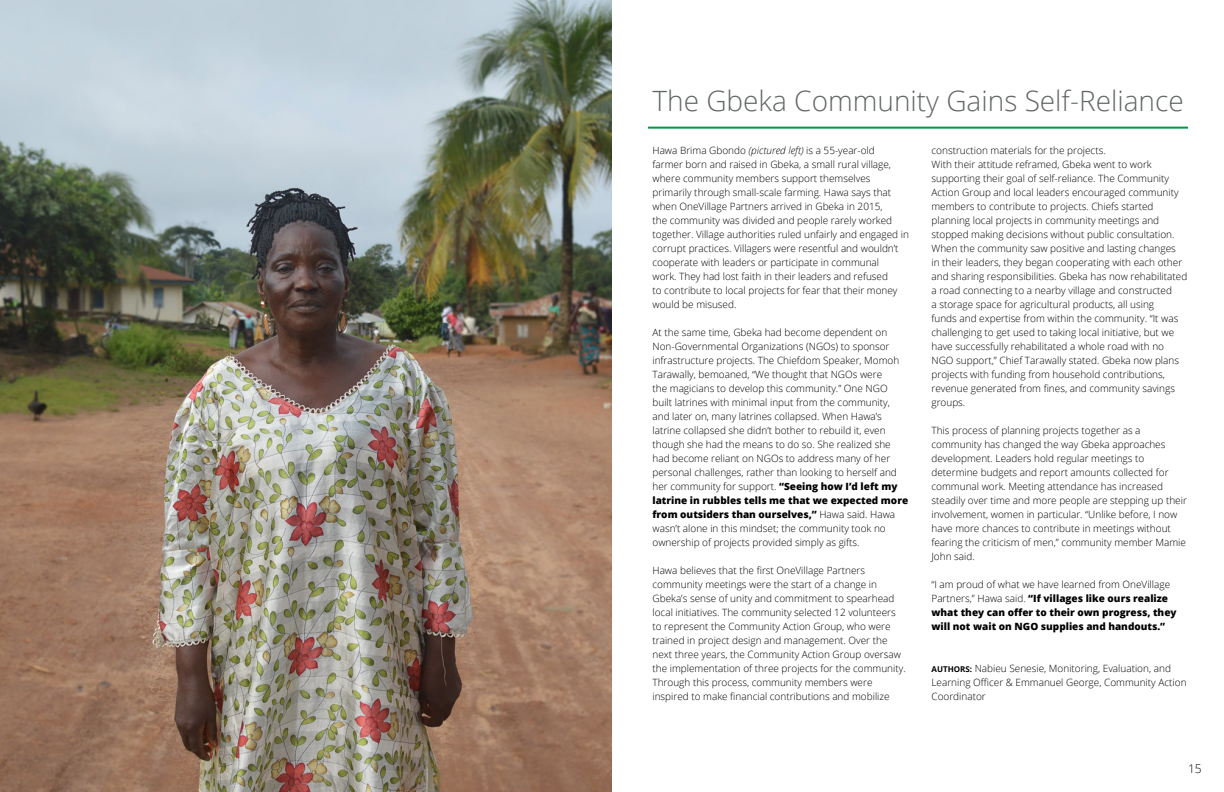
<style>
.page{position:relative;width:1224px;height:792px;background:#fff}
.page>*{position:absolute;margin:0;border:0;box-sizing:border-box;transform-origin:0 0}
.H-2{font:300 28px "Open Sans";color:#636667}
.t1{font:300 12px "Open Sans";color:#000}
.Body_2{font:300 10px/14px "Open Sans";color:#000}
.Body_2-2{font:800 10px/14px "Open Sans";color:#000}
.s1{font-style:italic}
.s2{font-weight:800}
.s3{font-weight:300}
.s4{font-weight:700;font-size:8px}
</style>
<div class="page">
<img style="left:0;top:0;width:612px;height:792px">
<hr style="left:648px;top:127px;width:540px;height:2px;background:#009548">
<p class="H-2" style="left:652px;top:82px;width:533px">The Gbeka Community Gains Self-Reliance</p>
<p class="Body_2" style="left:652px;top:143px;width:258px">Hawa Brima Gbondo <span class="s1">(pictured left)</span> is a 55-year-old<br>farmer born and raised in Gbeka, a small rural village, where community members support themselves primarily through small-scale farming. Hawa says that when OneVillage Partners arrived in Gbeka in 2015,<br>the community was divided and people rarely worked together. Village authorities ruled unfairly and engaged in corrupt practices. Villagers were resentful and wouldn’t cooperate with leaders or participate in communal<br>work. They had lost faith in their leaders and refused<br>to contribute to local projects for fear that their money would be misused.</p>
<p class="Body_2" style="left:652px;top:325px;width:257px">At the same time, Gbeka had become dependent on Non-Governmental Organizations (NGOs) to sponsor infrastructure projects. The Chiefdom Speaker, Momoh Tarawally, bemoaned, “We thought that NGOs were<br>the magicians to develop this community.” One NGO built latrines with minimal input from the community, and later on, many latrines collapsed. When Hawa’s latrine collapsed she didn’t bother to rebuild it, even though she had the means to do so. She realized she had become reliant on NGOs to address many of her personal challenges, rather than looking to herself and her community for support. <span class="s2">“Seeing how I’d left my latrine in rubbles tells me that we expected more from outsiders than ourselves,”</span> Hawa said. Hawa wasn’t alone in this mindset; the community took no ownership of projects provided simply as gifts.</p>
<p class="Body_2" style="left:652px;top:563px;width:255px">Hawa believes that the first OneVillage Partners community meetings were the start of a change in Gbeka’s sense of unity and commitment to spearhead local initiatives. The community selected 12 volunteers to represent the Community Action Group, who were trained in project design and management. Over the next three years, the Community Action Group oversaw the implementation of three projects for the community.<br>Through this process, community members were inspired to make financial contributions and mobilize</p>
<p class="Body_2" style="left:932px;top:143px;width:176px">construction materials for the projects.</p>
<p class="Body_2" style="left:932px;top:157px;width:257px">With their attitude reframed, Gbeka went to work supporting their goal of self-reliance. The Community Action Group and local leaders encouraged community members to contribute to projects. Chiefs started planning local projects in community meetings and stopped making decisions without public consultation.<br>When the community saw positive and lasting changes<br>in their leaders, they began cooperating with each other and sharing responsibilities. Gbeka has now rehabilitated a road connecting to a nearby village and constructed<br>a storage space for agricultural products, all using<br>funds and expertise from within the community. “It was challenging to get used to taking local initiative, but we have successfully rehabilitated a whole road with no NGO support,” Chief Tarawally stated. Gbeka now plans projects with funding from household contributions, revenue generated from fines, and community savings groups.</p>
<p class="Body_2" style="left:932px;top:423px;width:257px">This process of planning projects together as a community has changed the way Gbeka approaches development. Leaders hold regular meetings to determine budgets and report amounts collected for communal work. Meeting attendance has increased steadily over time and more people are stepping up their involvement, women in particular. “Unlike before, I now have more chances to contribute in meetings without fearing the criticism of men,” community member Mamie John said.</p>
<p class="Body_2-2" style="left:932px;top:576px;width:247px"><span class="s3">“I am proud of what we have learned from OneVillage Partners,” Hawa said.</span> “If villages like ours realize what they can offer to their own progress, they will not wait on NGO supplies and handouts.”</p>
<p class="Body_2" style="left:932px;top:661px;width:257px"><span class="s4">AUTHORS:</span> Nabieu Senesie, Monitoring, Evaluation, and<br>Learning Officer &amp; Emmanuel George, Community Action<br>Coordinator</p>
<p class="t1" style="left:1188px;top:761px;width:15px">15</p>
</div>
